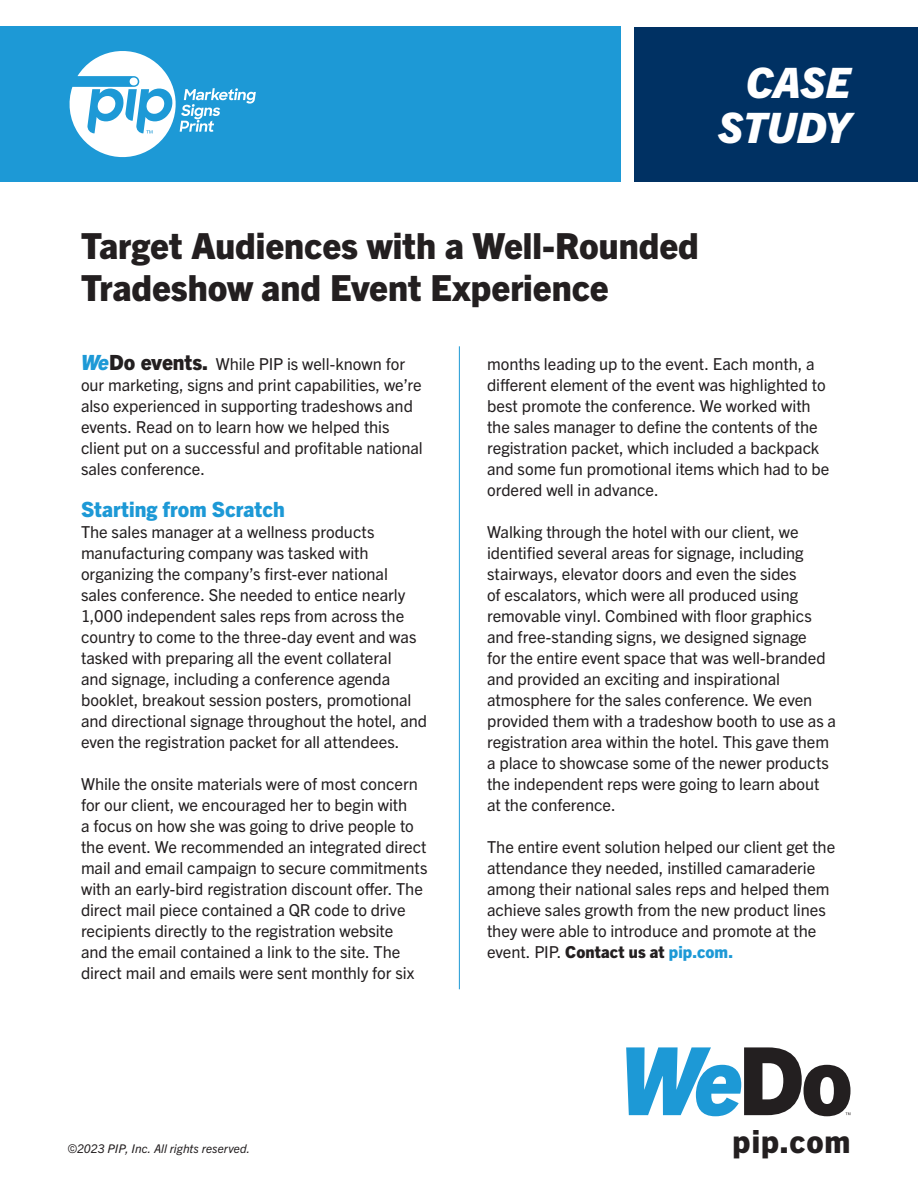
<style>
.page{position:relative;width:918px;height:1188px;background:#fff}
.page>*{position:absolute;margin:0;border:0;box-sizing:border-box;transform-origin:0 0}
.body_copy{font:italic 800 42px/45px "Trade Gothic Next LT Pro";letter-spacing:-.005em;color:#fff;text-align:right}
.body_copy-2{font:800 36px/42px "Trade Gothic Next LT Pro";color:#231f20}
.body_copy-3{font:800 31.5px "Trade Gothic Next LT Pro";letter-spacing:.03em;color:#231f20}
.subhead{font:800 21px "Trade Gothic Next LT Pro";color:#1d99d6}
.Body_Copy{font:16.5px/21px "Trade Gothic Next LT Pro";letter-spacing:-.005em;color:#231f20}
.body_copy-4{font:italic 12px "Trade Gothic Next LT Pro";letter-spacing:.005em;color:#231f20}
.s1{font-weight:800;font-style:italic;font-size:21px;color:#1d99d6}
.s2{font-weight:800;font-size:21px}
.s3{font-weight:800}
.s4{font-weight:800;color:#1d99d6}
</style>
<div class="page">
<div style="left:634px;top:27px;width:284px;height:154px;background:#003163"></div>
<div style="left:0;top:26px;width:621px;height:155px;background:#1d99d6"></div>
<hr style="left:459px;top:346px;width:1px;height:643px;background:#1d99d6">
<svg style="left:70px;top:51px;width:186px;height:106px"></svg>
<svg style="left:626px;top:1047px;width:224px;height:69px"></svg>
<p class="body_copy" style="left:718px;top:57px;width:134px">CASE<br>STUDY</p>
<p class="body_copy-2" style="left:81px;top:223px;width:619px">Target Audiences with a Well-Rounded<br>Tradeshow and Event Experience</p>
<p class="Body_Copy" style="left:81px;top:352px;width:343px"><span class="s1">We</span><span class="s2">Do events.</span> While PIP is well-known for our marketing, signs and print capabilities, we’re also experienced in supporting tradeshows and events. Read on to learn how we helped this client put on a successful and profitable national sales conference.</p>
<p class="subhead" style="left:81px;top:494px;width:205px">Starting from Scratch</p>
<p class="Body_Copy" style="left:81px;top:520px;width:348px">The sales manager at a wellness products manufacturing company was tasked with organizing the company’s first-ever national sales conference. She needed to entice nearly 1,000 independent sales reps from across the country to come to the three-day event and was tasked with preparing all the event collateral<br>and signage, including a conference agenda booklet, breakout session posters, promotional and directional signage throughout the hotel, and even the registration packet for all attendees.</p>
<p class="Body_Copy" style="left:81px;top:772px;width:348px">While the onsite materials were of most concern for our client, we encouraged her to begin with<br>a focus on how she was going to drive people to the event. We recommended an integrated direct mail and email campaign to secure commitments with an early-bird registration discount offer. The direct mail piece contained a QR code to drive recipients directly to the registration website<br>and the email contained a link to the site. The direct mail and emails were sent monthly for six</p>
<p class="body_copy-4" style="left:68px;top:1140px;width:184px">©2023 PIP, Inc. All rights reserved.</p>
<p class="Body_Copy" style="left:487px;top:353px;width:344px">months leading up to the event. Each month, a different element of the event was highlighted to best promote the conference. We worked with the sales manager to define the contents of the registration packet, which included a backpack and some fun promotional items which had to be ordered well in advance.</p>
<p class="Body_Copy" style="left:487px;top:521px;width:351px">Walking through the hotel with our client, we identified several areas for signage, including stairways, elevator doors and even the sides<br>of escalators, which were all produced using removable vinyl. Combined with floor graphics and free-standing signs, we designed signage<br>for the entire event space that was well-branded and provided an exciting and inspirational atmosphere for the sales conference. We even provided them with a tradeshow booth to use as a registration area within the hotel. This gave them a place to showcase some of the newer products the independent reps were going to learn about at the conference.</p>
<p class="Body_Copy" style="left:487px;top:836px;width:350px">The entire event solution helped our client get the attendance they needed, instilled camaraderie among their national sales reps and helped them achieve sales growth from the new product lines they were able to introduce and promote at the event. PIP. <span class="s3">Contact us at</span> <span class="s4">pip.com.</span></p>
<p class="body_copy-3" style="left:733px;top:1120px;width:119px">pip.com</p>
</div>
